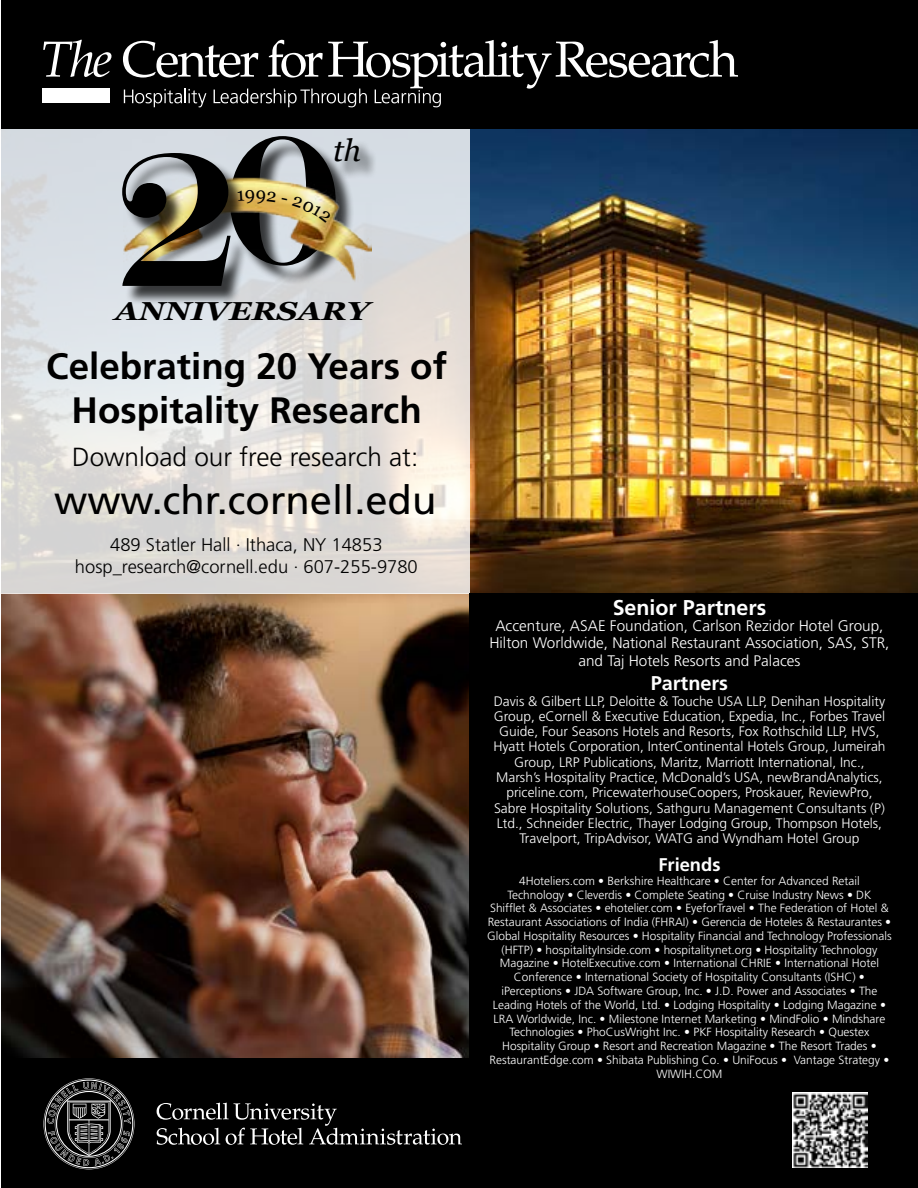
<style>
.page{position:relative;width:918px;height:1188px;background:#fff}
.page>*{position:absolute;margin:0;border:0;box-sizing:border-box;transform-origin:0 0}
.t1{font:191.25px "Engravers";color:#000}
.t2{font:39.9px "Frutiger LT Std";color:#000}
.t3{font:700 36.75px/44.1px "Frutiger LT Std";color:#000;text-align:center}
.t4{font:italic 30.6px "Georgia";color:#000}
.t5{font:300 26.1px "Frutiger LT Std";color:#000}
.t6{font:italic 700 25.95px "Georgia";color:#000;scale:1.21 1}
.t7{font:700 21.45px "Frutiger LT Std";color:#fff}
.t8{font:700 19.95px "Frutiger LT Std";color:#fff}
.t9{font:300 18.3px/22px "Frutiger LT Std";color:#000;text-align:center}
.t10{font:700 18.3px "Frutiger LT Std";color:#fff}
.t11{font:18.3px "Georgia";color:#000}
.t12{font:300 15.3px/17.2px "Frutiger LT Std";color:#fff;text-align:center}
.t13{font:300 13.8px/15.3px "Frutiger LT Std";color:#fff;text-align:center}
.t14{font:300 11.85px/13.8px "Frutiger LT Std";color:#fff;text-align:center}
.s1{font-size:183.3px}
</style>
<div class="page">
<img style="left:469px;top:128px;width:449px;height:465px">
<img style="left:1px;top:593px;width:468px;height:466px">
<svg style="left:1px;top:128px;width:468px;height:465px;background:#dededd"></svg>
<div style="left:1px;top:1059px;width:917px;height:129px;background:#000"></div>
<div style="left:233px;top:139px;width:122px;height:146px;background:#000;opacity:.75"></div>
<img style="left:249px;top:168px;width:122px;height:118px">
<div style="left:124px;top:156px;width:125px;height:149px;background:#000;opacity:.75"></div>
<div style="left:338px;top:141px;width:40px;height:39px;background:#000;opacity:.75"></div>
<div style="left:469px;top:593px;width:449px;height:595px;background:#000"></div>
<div style="left:1px;top:0;width:917px;height:128px;background:#000"></div>
<svg style="left:157px;top:1103px;width:305px;height:42px"></svg>
<svg style="left:43px;top:1078px;width:91px;height:91px"></svg>
<img style="left:792px;top:1092px;width:76px;height:76px">
<svg style="left:43px;top:40px;width:68px;height:37px"></svg>
<div style="left:43px;top:88px;width:67px;height:15px;background:#fff"></div>
<svg style="left:123px;top:40px;width:615px;height:67px"></svg>
<svg style="left:238px;top:191px;width:6px;height:10px"></svg>
<svg style="left:256px;top:190px;width:20px;height:14px"></svg>
<svg style="left:282px;top:196px;width:50px;height:27px"></svg>
<h1 class="t1" style="left:114px;top:107px;width:228px">2<span class="s1">0</span></h1>
<h3 class="t4" style="left:333px;top:131px;width:29px">th</h3>
<h3 class="t11" style="left:245px;top:183px;width:12px">9</h3>
<h3 class="t6" style="left:115px;top:294px;width:212px">ANNIVERSARY</h3>
<h3 class="t3" style="left:46px;top:345px;width:402px">Celebrating 20 Years of<br>Hospitality Research</h3>
<h3 class="t5" style="left:72px;top:442px;width:348px">Download our free research at:</h3>
<h2 class="t2" style="left:54px;top:477px;width:384px">www.chr.cornell.edu</h2>
<h3 class="t9" style="left:75px;top:533px;width:344px">489 Statler Hall · Ithaca, NY 14853 hosp_research@cornell.edu · 607-255-9780</h3>
<h3 class="t7" style="left:613px;top:595px;width:155px">Senior Partners</h3>
<p class="t12" style="left:489px;top:618px;width:402px">Accenture, ASAE Foundation, Carlson Rezidor Hotel Group,<br>Hilton Worldwide, National Restaurant Association, SAS, STR, and Taj Hotels Resorts and Palaces</p>
<h3 class="t8" style="left:651px;top:672px;width:79px">Partners</h3>
<p class="t13" style="left:493px;top:693px;width:394px">Davis &amp; Gilbert LLP, Deloitte &amp; Touche USA LLP, Denihan Hospitality Group, eCornell &amp; Executive Education, Expedia, Inc., Forbes Travel Guide, Four Seasons Hotels and Resorts, Fox Rothschild LLP, HVS, Hyatt Hotels Corporation, InterContinental Hotels Group, Jumeirah Group, LRP Publications, Maritz, Marriott International, Inc., Marsh’s Hospitality Practice, McDonald’s USA, newBrandAnalytics, priceline.com, PricewaterhouseCoopers, Proskauer, ReviewPro, Sabre Hospitality Solutions, Sathguru Management Consultants (P)<br>Ltd., Schneider Electric, Thayer Lodging Group, Thompson Hotels, Travelport, TripAdvisor, WATG and Wyndham Hotel Group</p>
<h3 class="t10" style="left:658px;top:854px;width:64px">Friends</h3>
<p class="t14" style="left:487px;top:874px;width:406px">4Hoteliers.com • Berkshire Healthcare • Center for Advanced Retail<br>Technology • Cleverdis • Complete Seating • Cruise Industry News • DK<br>Shifflet &amp; Associates • ehotelier.com • EyeforTravel • The Federation of Hotel &amp; Restaurant Associations of India (FHRAI) • Gerencia de Hoteles &amp; Restaurantes • Global Hospitality Resources • Hospitality Financial and Technology Professionals (HFTP) • hospitalityInside.com • hospitalitynet.org • Hospitality Technology Magazine • HotelExecutive.com • International CHRIE • International Hotel Conference • International Society of Hospitality Consultants (ISHC) • iPerceptions • JDA Software Group, Inc. • J.D. Power and Associates • The Leading Hotels of the World, Ltd. • Lodging Hospitality • Lodging Magazine • LRA Worldwide, Inc. • Milestone Internet Marketing • MindFolio • Mindshare Technologies • PhoCusWright Inc. • PKF Hospitality Research • Questex Hospitality Group • Resort and Recreation Magazine • The Resort Trades • RestaurantEdge.com • Shibata Publishing Co. • UniFocus • Vantage Strategy • WIWIH.COM</p>
</div>
